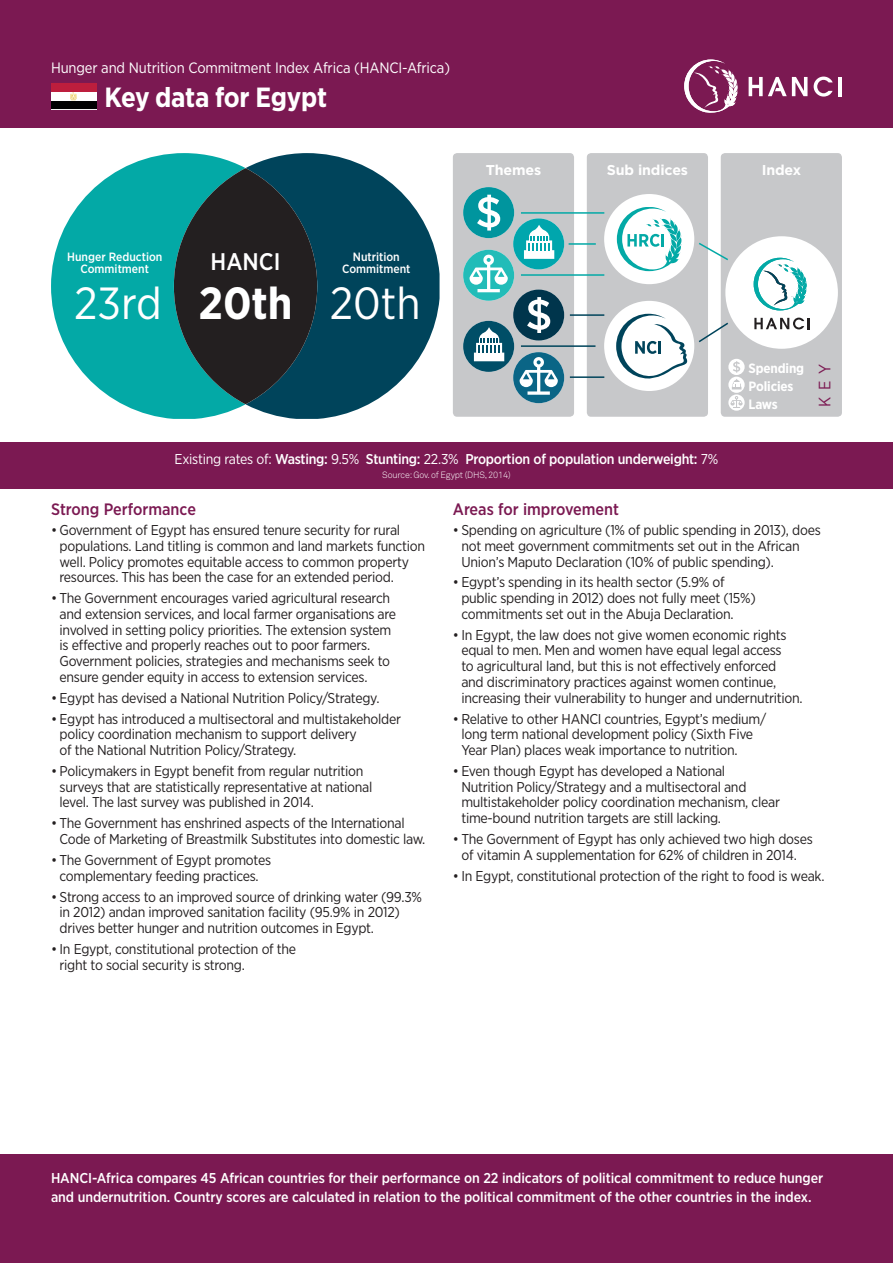
<style>
.page{position:relative;width:893px;height:1263px;background:#fff}
.page>*{position:absolute;margin:0;border:0;box-sizing:border-box;transform-origin:0 0}
.t1{font:45px "Gotham Narrow";color:#fff}
.t2{font:700 45px "Gotham Narrow";color:#fff}
.t3{font:700 27.75px "Gotham Narrow";letter-spacing:-.01em;color:#fff}
.t4{font:500 24px "Gotham Narrow";color:#fff}
.Heading{font:500 16.5px "Gotham Narrow";color:#7b1952}
.t5{font:16.5px "Gotham Narrow";color:#7b1952}
.t6{font:15px "Gotham Narrow";letter-spacing:-.01em;color:#fff}
.t7{font:14.25px/15.8px "Gotham Narrow";letter-spacing:-.02em;color:#231f20}
.t8{font:500 14.25px/18.8px "Gotham Narrow";letter-spacing:-.005em;color:#fff}
.t9{font:700 14.25px "Gotham";letter-spacing:-.01em;color:#fff}
.t10{font:700 13.5px "Gotham Narrow";letter-spacing:-.01em;color:#fff}
.t11{font:500 12px/12px "Gotham Narrow";color:#fff;text-align:center}
.t12{font:300 9px "Akkurat";letter-spacing:-.02em;color:#fff}
.s1{font-weight:400}
</style>
<div class="page">
<div style="left:721px;top:153px;width:121px;height:264px;background:#c7c8ca;border-radius:4px"></div>
<div style="left:587px;top:153px;width:121px;height:264px;background:#c7c8ca;border-radius:4px"></div>
<div style="left:453px;top:153px;width:121px;height:264px;background:#c7c8ca;border-radius:4px"></div>
<div style="left:725px;top:236px;width:113px;height:113px;background:#fff;border-radius:50%"></div>
<svg style="left:754px;top:318px;width:56px;height:11px"></svg>
<svg style="left:754px;top:258px;width:53px;height:52px"></svg>
<svg style="left:463px;top:187px;width:101px;height:216px"></svg>
<svg style="left:698px;top:321px;width:30px;height:23px"></svg>
<svg style="left:699px;top:241px;width:29px;height:21px"></svg>
<div style="left:604px;top:301px;width:90px;height:90px;background:#fff;border-radius:50%"></div>
<svg style="left:616px;top:314px;width:71px;height:65px"></svg>
<div style="left:604px;top:194px;width:90px;height:90px;background:#fff;border-radius:50%"></div>
<svg style="left:617px;top:207px;width:65px;height:64px"></svg>
<hr style="left:569px;top:243px;width:27px;height:2px;background:#03a9a6">
<hr style="left:570px;top:376px;width:34px;height:2px;background:#00445b">
<hr style="left:570px;top:314px;width:34px;height:2px;background:#00445b">
<hr style="left:521px;top:345px;width:74px;height:2px;background:#00445b">
<hr style="left:521px;top:274px;width:83px;height:2px;background:#03a9a6">
<hr style="left:521px;top:212px;width:83px;height:2px;background:#03a9a6">
<svg style="left:728px;top:359px;width:17px;height:52px"></svg>
<div style="left:0;top:1154px;width:893px;height:109px;background:#7b1952"></div>
<div style="left:0;top:442px;width:893px;height:47px;background:#7b1952"></div>
<div style="left:0;top:0;width:893px;height:128px;background:#7b1952"></div>
<svg style="left:51px;top:153px;width:195px;height:266px;fill:#03a9a6"></svg>
<svg style="left:246px;top:153px;width:194px;height:266px;fill:#00445b"></svg>
<svg style="left:174px;top:168px;width:143px;height:236px;background:#1a383c"></svg>
<svg style="left:814px;top:77px;width:19px;height:20px"></svg>
<hr style="left:838px;top:77px;width:4px;height:19px;background:#fff">
<svg style="left:749px;top:77px;width:58px;height:19px"></svg>
<svg style="left:684px;top:60px;width:54px;height:53px"></svg>
<svg style="left:51px;top:83px;width:45px;height:26px"></svg>
<p class="t6" style="left:51px;top:58px;width:400px">Hunger and Nutrition Commitment Index Africa (HANCI-Africa)</p>
<p class="t3" style="left:104px;top:79px;width:224px">Key data for Egypt</p>
<p class="t9" style="left:486px;top:162px;width:57px">Themes</p>
<p class="t9" style="left:607px;top:162px;width:83px">Sub indices</p>
<p class="t9" style="left:762px;top:162px;width:41px">Index</p>
<p class="t11" style="left:67px;top:250px;width:97px">Hunger Reduction<br>Commitment</p>
<p class="t4" style="left:211px;top:246px;width:71px">HANCI</p>
<p class="t11" style="left:342px;top:250px;width:70px">Nutrition<br>Commitment</p>
<p class="t1" style="left:74px;top:275px;width:89px">23rd</p>
<p class="t2" style="left:198px;top:274px;width:96px">20th</p>
<p class="t1" style="left:330px;top:275px;width:92px">20th</p>
<p class="t8" style="left:175px;top:450px;width:545px"><span class="s1">Existing rates of:</span> Wasting: <span class="s1">9.5%</span> Stunting: <span class="s1">22.3%</span> Proportion of population underweight: <span class="s1">7%</span></p>
<p class="t12" style="left:382px;top:469px;width:130px">Source: Gov. of Egypt (DHS, 2014)</p>
<p class="t10" style="left:748px;top:359px;width:57px">Spending</p>
<p class="t10" style="left:748px;top:377px;width:47px">Policies</p>
<p class="t10" style="left:748px;top:395px;width:31px">Laws</p>
<p class="t5" style="left:814px;top:406px;width:44px;rotate:-90deg">KEY</p>
<p class="Heading" style="left:51px;top:499px;width:146px">Strong Performance</p>
<p class="t7" style="left:60px;top:522px;width:367px;text-indent:-9px">• Government of Egypt has ensured tenure security for rural populations. Land titling is common and land markets function well. Policy promotes equitable access to common property resources. This has been the case for an extended period.</p>
<p class="t7" style="left:60px;top:590px;width:338px;text-indent:-9px">• The Government encourages varied agricultural research and extension services, and local farmer organisations are involved in setting policy priorities. The extension system is effective and properly reaches out to poor farmers.<br>Government policies, strategies and mechanisms seek to ensure gender equity in access to extension services.</p>
<p class="t7" style="left:51px;top:689px;width:330px">• Egypt has devised a National Nutrition Policy/Strategy.</p>
<p class="t7" style="left:60px;top:710px;width:343px;text-indent:-9px">• Egypt has introduced a multisectoral and multistakeholder policy coordination mechanism to support delivery<br>of the National Nutrition Policy/Strategy.</p>
<p class="t7" style="left:60px;top:763px;width:314px;text-indent:-9px">• Policymakers in Egypt benefit from regular nutrition surveys that are statistically representative at national level. The last survey was published in 2014.</p>
<p class="t7" style="left:60px;top:815px;width:367px;text-indent:-9px">• The Government has enshrined aspects of the International<br>Code of Marketing of Breastmilk Substitutes into domestic law.</p>
<p class="t7" style="left:51px;top:852px;width:222px;text-align:center">• The Government of Egypt promotes complementary feeding practices.</p>
<p class="t7" style="left:60px;top:888px;width:364px;text-indent:-9px">• Strong access to an improved source of drinking water (99.3% in 2012) andan improved sanitation facility (95.9% in 2012) drives better hunger and nutrition outcomes in Egypt.</p>
<p class="t7" style="left:60px;top:941px;width:238px;text-indent:-9px">• In Egypt, constitutional protection of the right to social security is strong.</p>
<p class="Heading" style="left:453px;top:499px;width:168px">Areas for improvement</p>
<p class="t7" style="left:461px;top:522px;width:361px;text-indent:-9px">• Spending on agriculture (1% of public spending in 2013), does not meet government commitments set out in the African<br>Union’s Maputo Declaration (10% of public spending).</p>
<p class="t7" style="left:461px;top:574px;width:296px;text-indent:-9px">• Egypt’s spending in its health sector (5.9% of public spending in 2012) does not fully meet (15%) commitments set out in the Abuja Declaration.</p>
<p class="t7" style="left:461px;top:626px;width:343px;text-indent:-9px">• In Egypt, the law does not give women economic rights equal to men. Men and women have equal legal access<br>to agricultural land, but this is not effectively enforced<br>and discriminatory practices against women continue, increasing their vulnerability to hunger and undernutrition.</p>
<p class="t7" style="left:461px;top:710px;width:306px;text-indent:-9px">• Relative to other HANCI countries, Egypt’s medium/ long term national development policy (Sixth Five<br>Year Plan) places weak importance to nutrition.</p>
<p class="t7" style="left:461px;top:763px;width:320px;text-indent:-9px">• Even though Egypt has developed a National Nutrition Policy/Strategy and a multisectoral and multistakeholder policy coordination mechanism, clear time-bound nutrition targets are still lacking.</p>
<p class="t7" style="left:453px;top:831px;width:361px;text-align:center">• The Government of Egypt has only achieved two high doses of vitamin A supplementation for 62% of children in 2014.</p>
<p class="t7" style="left:453px;top:867px;width:373px">• In Egypt, constitutional protection of the right to food is weak.</p>
<p class="t8" style="left:51px;top:1168px;width:774px">HANCI-Africa compares 45 African countries for their performance on 22 indicators of political commitment to reduce hunger and undernutrition. Country scores are calculated in relation to the political commitment of the other countries in the index.</p>
</div>
